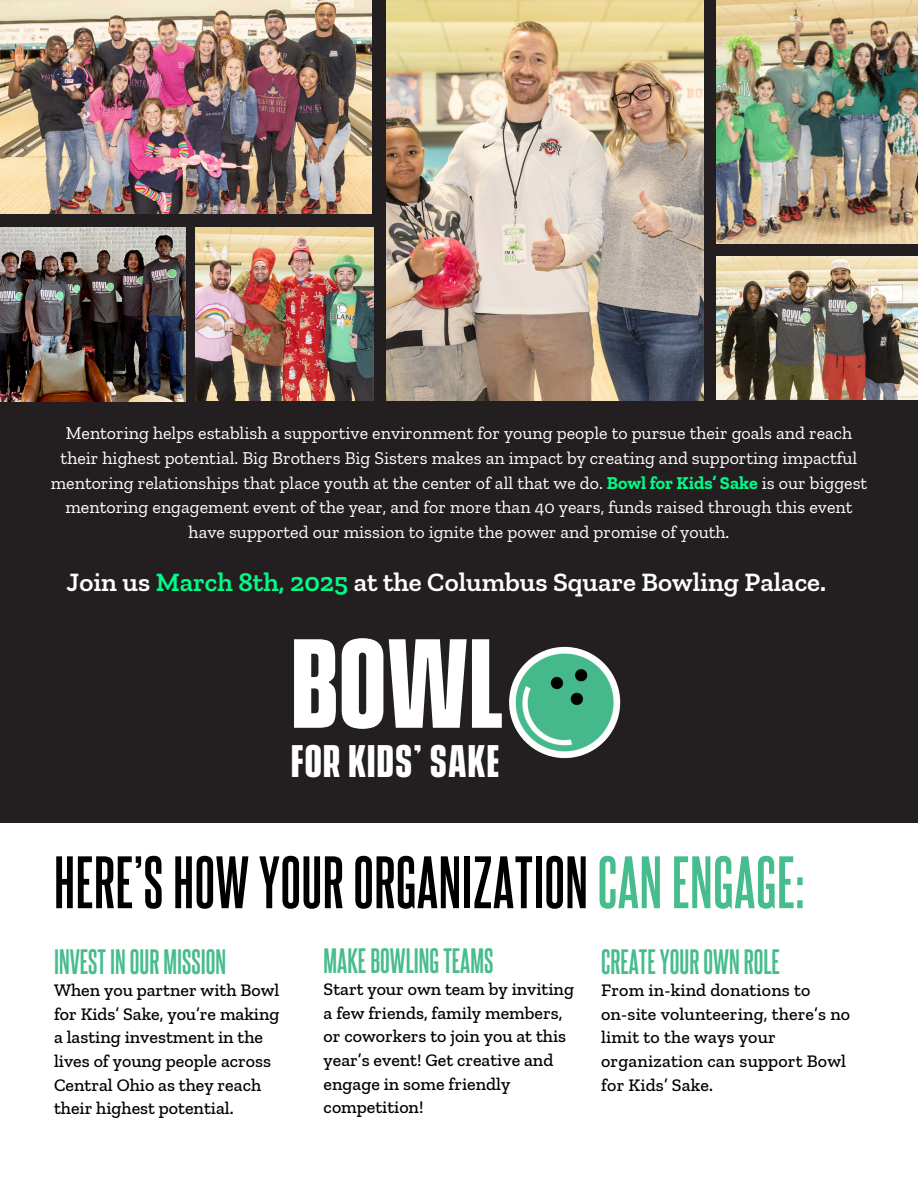
<style>
.page{position:relative;width:918px;height:1188px;background:#fff}
.page>*{position:absolute;margin:0;border:0;box-sizing:border-box;transform-origin:0 0}
.t1{font:700 115.5px "Vanguard CF";color:#fff}
.t2{font:700 63px "Steelfish Rg";letter-spacing:.01em;color:#000}
.t3{font:700 41.55px "Vanguard CF";letter-spacing:.03em;color:#fff}
.t4{font:700 30px "Steelfish Rg";color:#47bc8d}
.t5{font:600 27px "Zilla Slab";color:#fff}
.t6{font:18px/24.8px "Zilla Slab";color:#fff;text-align:center}
.t7{font:500 18px/23.7px "Zilla Slab";color:#000}
.s1{font-weight:700;color:#00fc87}
.s2{color:#00fc87}
.s3{color:#47bc8d}
</style>
<div class="page">
<div style="left:0;top:0;width:918px;height:822px;background:#231f20"></div>
<img style="left:0;top:0;width:371px;height:214px">
<img style="left:386px;top:0;width:318px;height:400px">
<img style="left:716px;top:1px;width:202px;height:243px">
<img style="left:195px;top:228px;width:178px;height:173px">
<img style="left:0;top:228px;width:185px;height:173px">
<img style="left:716px;top:256px;width:202px;height:143px">
<img style="left:509px;top:646px;width:112px;height:113px">
<h3 class="t6" style="left:51px;top:421px;width:818px">Mentoring helps establish a supportive environment for young people to pursue their goals and reach their highest potential. Big Brothers Big Sisters makes an impact by creating and supporting impactful mentoring relationships that place youth at the center of all that we do. <span class="s1">Bowl for Kids’ Sake</span> is our biggest mentoring engagement event of the year, and for more than 40 years, funds raised through this event have supported our mission to ignite the power and promise of youth.</h3>
<h5 class="t5" style="left:67px;top:566px;width:761px">Join us <span class="s2">March 8th, 2025</span> at the Columbus Square Bowling Palace.</h5>
<h3 class="t1" style="left:291px;top:639px;width:215px">BOWL</h3>
<h3 class="t3" style="left:291px;top:745px;width:210px">FOR KIDS’ SAKE</h3>
<p class="t2" style="left:54px;top:842px;width:752px">HERE’SHOW YOURORGANIZATION<span class="s3">CANENGAGE:</span></p>
<h1 class="t4" style="left:54px;top:943px;width:174px">INVESTINOUR MISSION</h1>
<h3 class="t4" style="left:324px;top:942px;width:171px">MAKEBOWLINGTEAMS</h3>
<h5 class="t4" style="left:601px;top:943px;width:180px">CREATEYOUROWNROLE</h5>
<h4 class="t7" style="left:54px;top:978px;width:227px">When you partner with Bowl for Kids’ Sake, you’re making a lasting investment in the lives of young people across<br>Central Ohio as they reach their highest potential.</h4>
<h2 class="t7" style="left:324px;top:977px;width:252px">Start your own team by inviting a few friends, family members, or coworkers to join you at this year’s event! Get creative and engage in some friendly competition!</h2>
<p class="t7" style="left:601px;top:978px;width:251px">From in-kind donations to on-site volunteering, there’s no limit to the ways your organization can support Bowl for Kids’ Sake.</p>
</div>
